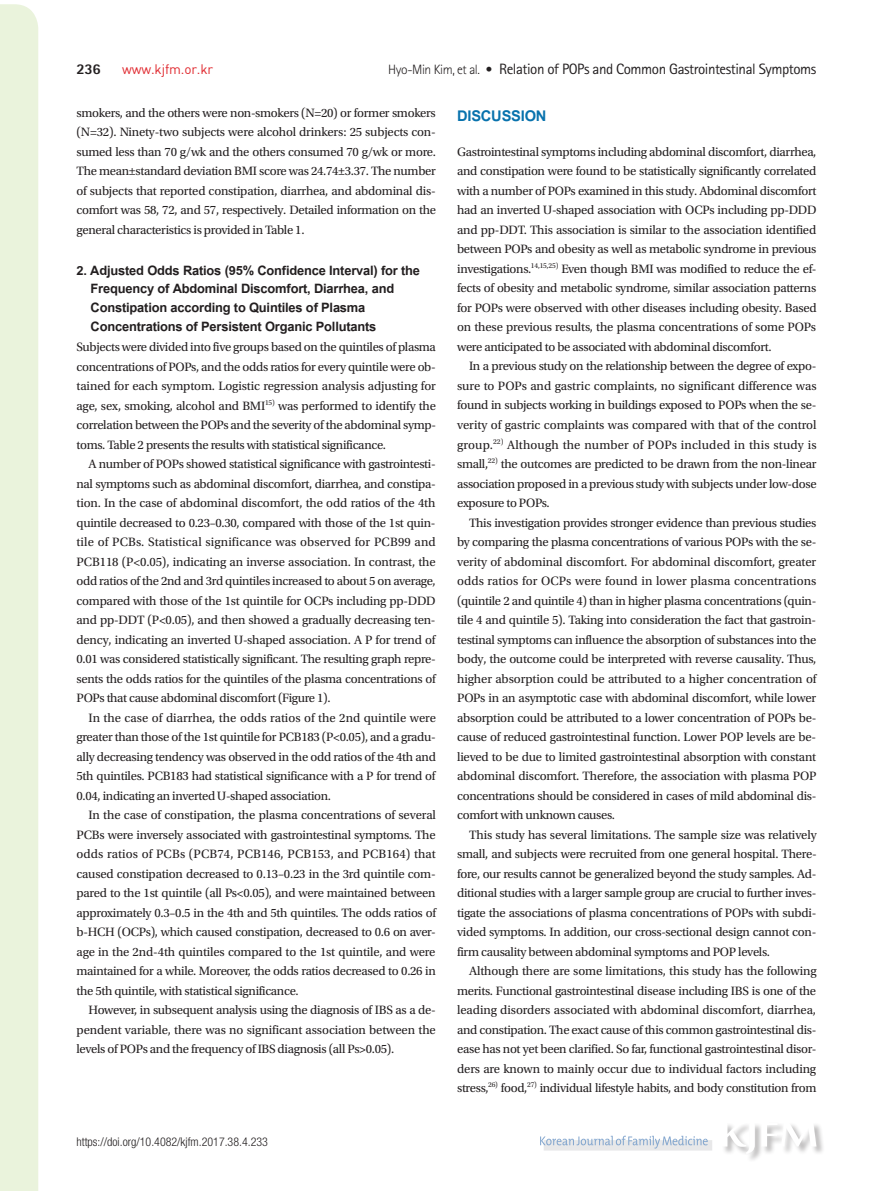
<style>
.page{position:relative;width:893px;height:1191px;background:#fff}
.page>*{position:absolute;margin:0;border:0;box-sizing:border-box;transform-origin:0 0}
.t1{font:700 20.4px "Utsaah";letter-spacing:-.01em;color:#0872ad}
.t2{font:700 18px/18.9px "Utsaah";letter-spacing:-.01em;color:#231f20}
.t3{font:15px "Rotis Sans Serif Std";letter-spacing:-.03em;color:#231f20}
.t4{font:800 15px "Rotis Sans Serif Std";color:#231f20}
.t5{font:13.5px "Dinreg";letter-spacing:-.01em;color:#e02a30}
.t6{font:12.75px/19.5px "Utopia Std";letter-spacing:-.025em;color:#231f20;text-align:justify}
.t7{font:300 condensed 12px "Helvetica Neue LT Std";color:#231f20}
.s1{font-weight:300;font-size:13.5px}
</style>
<div class="page">
<div style="left:0;top:4px;width:38px;height:1187px;background:#eaf3dc"></div>
<div style="left:721px;top:1122px;width:104px;height:40px;background:#231f20;opacity:.3"></div>
<svg style="left:722px;top:1122px;width:94px;height:32px"></svg>
<div style="left:544px;top:1140px;width:168px;height:10px;background:#e8e8e9"></div>
<svg style="left:540px;top:1135px;width:168px;height:13px"></svg>
<p class="t4" style="left:77px;top:60px;width:26px">236</p>
<p class="t5" style="left:122px;top:61px;width:93px">www.kjfm.or.kr</p>
<p class="t3" style="left:388px;top:60px;width:430px"><span class="s1">Hyo-Min Kim, et al. •</span> Relation of POPs and Common Gastrointestinal Symptoms</p>
<p class="t6" style="left:77px;top:103px;width:361px">smokers, and the others were non-smokers (N=20) or former smokers (N=32). Ninety-two subjects were alcohol drinkers: 25 subjects con&shy;sumed less than 70 g/wk and the others consumed 70 g/wk or more.<br>The mean±standard deviation BMI score was 24.74±3.37. The number of subjects that reported constipation, diarrhea, and abdominal dis&shy;comfort was 58, 72, and 57, respectively. Detailed information on the general characteristics is provided in Table 1.</p>
<h2 class="t2" style="left:91px;top:261px;width:331px;text-indent:-14px">2. Adjusted Odds Ratios (95% Confidence Interval) for the Frequency of Abdominal Discomfort, Diarrhea, and Constipation according to Quintiles of Plasma Concentrations of Persistent Organic Pollutants</h2>
<p class="t6" style="left:77px;top:337px;width:361px">Subjects were divided into five groups based on the quintiles of plasma concentrations of POPs, and the odds ratios for every quintile were ob&shy;tained for each symptom. Logistic regression analysis adjusting for age, sex, smoking, alcohol and BMI<sup>15)</sup> was performed to identify the correlation between the POPs and the severity of the abdominal symp&shy;toms. Table 2 presents the results with statistical significance.</p>
<p class="t6" style="left:77px;top:454px;width:361px;text-indent:12px">A number of POPs showed statistical significance with gastrointesti&shy;nal symptoms such as abdominal discomfort, diarrhea, and constipa&shy;tion. In the case of abdominal discomfort, the odd ratios of the 4th quintile decreased to 0.23–0.30, compared with those of the 1st quin&shy;tile of PCBs. Statistical significance was observed for PCB99 and PCB118 (P&lt;0.05), indicating an inverse association. In contrast, the odd ratios of the 2nd and 3rd quintiles increased to about 5 on average, compared with those of the 1st quintile for OCPs including pp-DDD and pp-DDT (P&lt;0.05), and then showed a gradually decreasing ten&shy;dency, indicating an inverted U-shaped association. A P for trend of 0.01 was considered statistically significant. The resulting graph repre&shy;sents the odds ratios for the quintiles of the plasma concentrations of POPs that cause abdominal discomfort (Figure 1).</p>
<p class="t6" style="left:77px;top:708px;width:361px;text-indent:12px">In the case of diarrhea, the odds ratios of the 2nd quintile were greater than those of the 1st quintile for PCB183 (P&lt;0.05), and a gradu&shy;ally decreasing tendency was observed in the odd ratios of the 4th and 5th quintiles. PCB183 had statistical significance with a P for trend of 0.04, indicating an inverted U-shaped association.</p>
<p class="t6" style="left:77px;top:805px;width:361px;text-indent:12px">In the case of constipation, the plasma concentrations of several PCBs were inversely associated with gastrointestinal symptoms. The odds ratios of PCBs (PCB74, PCB146, PCB153, and PCB164) that caused constipation decreased to 0.13–0.23 in the 3rd quintile com&shy;pared to the 1st quintile (all Ps&lt;0.05), and were maintained between approximately 0.3–0.5 in the 4th and 5th quintiles. The odds ratios of b-HCH (OCPs), which caused constipation, decreased to 0.6 on aver&shy;age in the 2nd-4th quintiles compared to the 1st quintile, and were maintained for a while. Moreover, the odds ratios decreased to 0.26 in the 5th quintile, with statistical significance.</p>
<p class="t6" style="left:77px;top:1000px;width:361px;text-indent:12px">However, in subsequent analysis using the diagnosis of IBS as a de&shy;pendent variable, there was no significant association between the levels of POPs and the frequency of IBS diagnosis (all Ps&gt;0.05).</p>
<p class="t7" style="left:77px;top:1134px;width:193px">https://doi.org/10.4082/kjfm.2017.38.4.233</p>
<h1 class="t1" style="left:457px;top:106px;width:91px">Discussion</h1>
<p class="t6" style="left:457px;top:142px;width:361px">Gastrointestinal symptoms including abdominal discomfort, diarrhea, and constipation were found to be statistically significantly correlated with a number of POPs examined in this study. Abdominal discomfort had an inverted U-shaped association with OCPs including pp-DDD and pp-DDT. This association is similar to the association identified between POPs and obesity as well as metabolic syndrome in previous investigations.<sup>14,15,25)</sup> Even though BMI was modified to reduce the ef&shy;fects of obesity and metabolic syndrome, similar association patterns for POPs were observed with other diseases including obesity. Based on these previous results, the plasma concentrations of some POPs were anticipated to be associated with abdominal discomfort.</p>
<p class="t6" style="left:457px;top:357px;width:361px;text-indent:12px">In a previous study on the relationship between the degree of expo&shy;sure to POPs and gastric complaints, no significant difference was found in subjects working in buildings exposed to POPs when the se&shy;verity of gastric complaints was compared with that of the control group.<sup>22)</sup> Although the number of POPs included in this study is small,<sup>22)</sup> the outcomes are predicted to be drawn from the non-linear association proposed in a previous study with subjects under low-dose exposure to POPs.</p>
<p class="t6" style="left:457px;top:513px;width:361px;text-indent:12px">This investigation provides stronger evidence than previous studies by comparing the plasma concentrations of various POPs with the se&shy;verity of abdominal discomfort. For abdominal discomfort, greater odds ratios for OCPs were found in lower plasma concentrations (quintile 2 and quintile 4) than in higher plasma concentrations (quin&shy;tile 4 and quintile 5). Taking into consideration the fact that gastroin&shy;testinal symptoms can influence the absorption of substances into the body, the outcome could be interpreted with reverse causality. Thus, higher absorption could be attributed to a higher concentration of POPs in an asymptotic case with abdominal discomfort, while lower absorption could be attributed to a lower concentration of POPs be&shy;cause of reduced gastrointestinal function. Lower POP levels are be&shy;lieved to be due to limited gastrointestinal absorption with constant abdominal discomfort. Therefore, the association with plasma POP concentrations should be considered in cases of mild abdominal dis&shy;comfort with unknown causes.</p>
<p class="t6" style="left:457px;top:825px;width:361px;text-indent:12px">This study has several limitations. The sample size was relatively small, and subjects were recruited from one general hospital. There&shy;fore, our results cannot be generalized beyond the study samples. Ad&shy;ditional studies with a larger sample group are crucial to further inves&shy;tigate the associations of plasma concentrations of POPs with subdi&shy;vided symptoms. In addition, our cross-sectional design cannot con&shy;firm causality between abdominal symptoms and POP levels.</p>
<p class="t6" style="left:457px;top:961px;width:361px;text-indent:12px">Although there are some limitations, this study has the following merits. Functional gastrointestinal disease including IBS is one of the leading disorders associated with abdominal discomfort, diarrhea, and constipation. The exact cause of this common gastrointestinal dis&shy;ease has not yet been clarified. So far, functional gastrointestinal disor&shy;ders are known to mainly occur due to individual factors including stress,<sup>26)</sup> food,<sup>27)</sup> individual lifestyle habits, and body constitution from</p>
</div>
